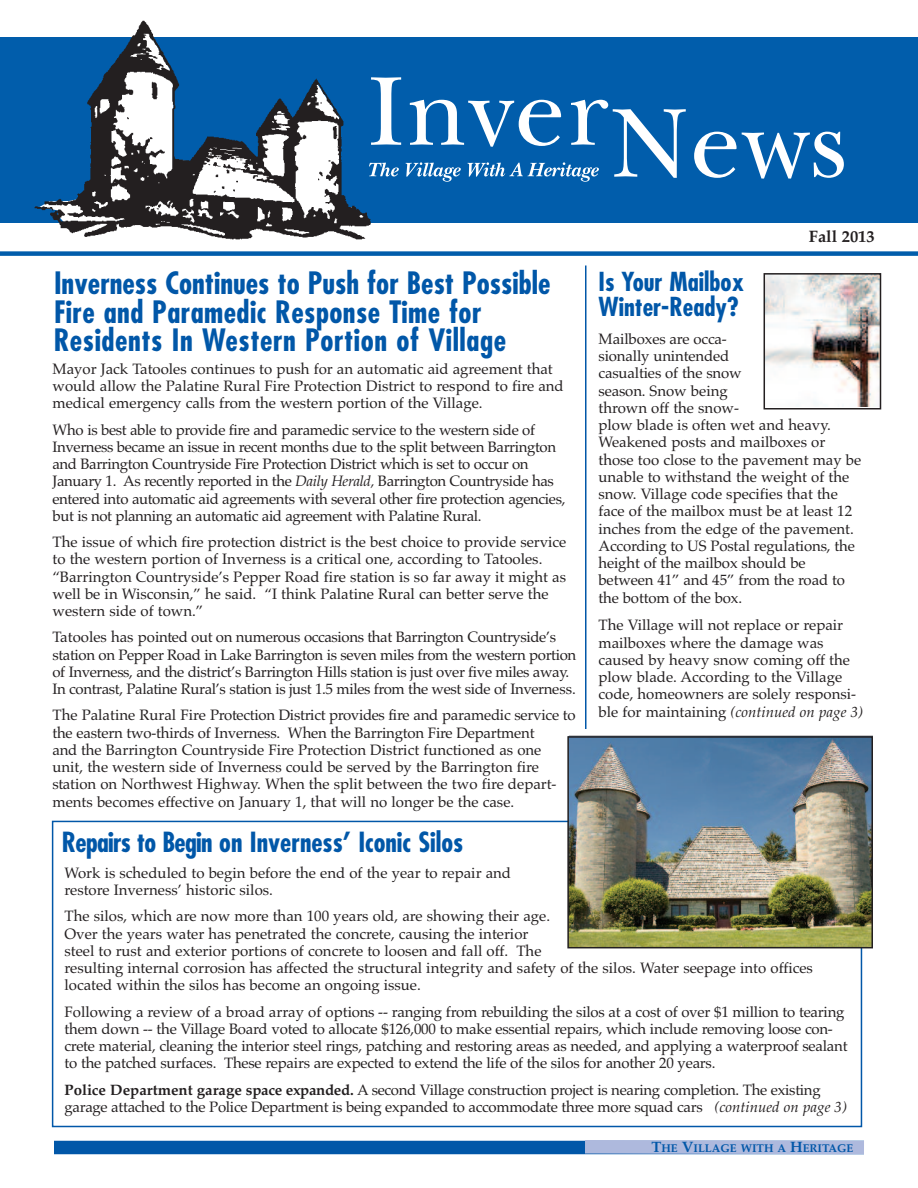
<style>
.page{position:relative;width:918px;height:1188px;background:#fff}
.page>*{position:absolute;margin:0;border:0;box-sizing:border-box;transform-origin:0 0}
.t1{font:700 condensed 30px/28.5px "Futura";letter-spacing:.015em;color:#0157a8}
.t2{font:700 condensed 27px "Futura";color:#0157a8}
.t3{font:700 condensed 25.5px/25.5px "Futura";color:#0157a8}
.t4{font:700 16.5px "Palatino";color:#231f20}
.t5{font:15px/17.2px "Palatino";letter-spacing:-.01em;color:#231f20}
.t6{font:700 11.25px "Palatino";color:#0157a8}
.s1{font-style:italic}
.s2{font-weight:700}
.s3{font-size:15px}
</style>
<div class="page">
<div style="left:54px;top:1141px;width:810px;height:13px;background:#0157a8"></div>
<svg style="left:571px;top:1140px;width:293px;height:15px;background:#a6b6db"></svg>
<hr style="left:585px;top:266px;width:1px;height:463px;background:#0157a8">
<div style="left:0;top:37px;width:918px;height:185px;background:#015dab"></div>
<div style="left:0;top:251px;width:918px;height:5px;background:#015dab"></div>
<svg style="left:694px;top:132px;width:150px;height:47px"></svg>
<svg style="left:384px;top:77px;width:302px;height:105px"></svg>
<img style="left:29px;top:20px;width:355px;height:220px">
<div style="left:52px;top:821px;width:810px;height:306px;border:2px solid #0157a8"></div>
<img style="left:570px;top:739px;width:300px;height:206px">
<div style="left:567px;top:736px;width:306px;height:212px;border:2px solid #231f20"></div>
<img style="left:767px;top:276px;width:111px;height:131px">
<div style="left:764px;top:273px;width:117px;height:137px;border:2px solid #231f20"></div>
<h1 class="t1" style="left:54px;top:272px;width:498px">Inverness Continues to Push for Best Possible<br>Fire and Paramedic Response Time for<br>Residents In Western Portion of Village</h1>
<p class="t5" style="left:52px;top:360px;width:513px">Mayor Jack Tatooles continues to push for an automatic aid agreement that would allow the Palatine Rural Fire Protection District to respond to fire and medical emergency calls from the western portion of the Village.</p>
<p class="t5" style="left:52px;top:421px;width:514px">Who is best able to provide fire and paramedic service to the western side of Inverness became an issue in recent months due to the split between Barrington and Barrington Countryside Fire Protection District which is set to occur on January 1. As recently reported in the <span class="s1">Daily Herald,</span> Barrington Countryside has entered into automatic aid agreements with several other fire protection agencies, but is not planning an automatic aid agreement with Palatine Rural.</p>
<p class="t5" style="left:52px;top:533px;width:516px">The issue of which fire protection district is the best choice to provide service to the western portion of Inverness is a critical one, according to Tatooles. “Barrington Countryside’s Pepper Road fire station is so far away it might as well be in Wisconsin,” he said. “I think Palatine Rural can better serve the western side of town.”</p>
<p class="t5" style="left:52px;top:629px;width:525px">Tatooles has pointed out on numerous occasions that Barrington Countryside’s station on Pepper Road in Lake Barrington is seven miles from the western portion of Inverness, and the district’s Barrington Hills station is just over five miles away.<br>In contrast, Palatine Rural’s station is just 1.5 miles from the west side of Inverness.</p>
<p class="t5" style="left:52px;top:707px;width:525px">The Palatine Rural Fire Protection District provides fire and paramedic service to the eastern two-thirds of Inverness. When the Barrington Fire Department<br>and the Barrington Countryside Fire Protection District functioned as one unit, the western side of Inverness could be served by the Barrington fire station on Northwest Highway. When the split between the two fire depart&shy;ments becomes effective on January 1, that will no longer be the case.</p>
<p class="t4" style="left:809px;top:227px;width:67px">Fall 2013</p>
<h3 class="t3" style="left:598px;top:271px;width:147px">Is Your Mailbox<br>Winter-Ready?</h3>
<p class="t5" style="left:598px;top:330px;width:264px">Mailboxes are occa-<br>sionally unintended<br>casualties of the snow<br>season. Snow being<br>thrown off the snow-<br>plow blade is often wet and heavy.<br>Weakened posts and mailboxes or those too close to the pavement may be unable to withstand the weight of the snow. Village code specifies that the face of the mailbox must be at least 12 inches from the edge of the pavement.<br>According to US Postal regulations, the height of the mailbox should be between 41” and 45” from the road to the bottom of the box.</p>
<p class="t5" style="left:599px;top:616px;width:266px">The Village will not replace or repair mailboxes where the damage was caused by heavy snow coming off the plow blade. According to the Village code, homeowners are solely responsi&shy;ble for maintaining <span class="s1">(continued on page 3)</span></p>
<h2 class="t2" style="left:62px;top:830px;width:403px">Repairs to Begin on Inverness’ Iconic Silos</h2>
<p class="t5" style="left:64px;top:864px;width:448px">Work is scheduled to begin before the end of the year to repair and restore Inverness’ historic silos.</p>
<p class="t5" style="left:64px;top:908px;width:750px">The silos, which are now more than 100 years old, are showing their age.<br>Over the years water has penetrated the concrete, causing the interior<br>steel to rust and exterior portions of concrete to loosen and fall off. The<br>resulting internal corrosion has affected the structural integrity and safety of the silos. Water seepage into offices located within the silos has become an ongoing issue.</p>
<p class="t5" style="left:65px;top:1003px;width:785px">Following a review of a broad array of options -- ranging from rebuilding the silos at a cost of over $1 million to tearing them down -- the Village Board voted to allocate $126,000 to make essential repairs, which include removing loose con&shy;crete material, cleaning the interior steel rings, patching and restoring areas as needed, and applying a waterproof sealant to the patched surfaces. These repairs are expected to extend the life of the silos for another 20 years.</p>
<p class="t5" style="left:64px;top:1081px;width:784px"><span class="s2">Police Department garage space expanded.</span> A second Village construction project is nearing completion. The existing garage attached to the Police Department is being expanded to accommodate three more squad cars <span class="s1">(continued on page 3)</span></p>
<p class="t6" style="left:652px;top:1141px;width:203px"><span class="s3">T</span>HE <span class="s3">V</span>ILLAGE WITH A <span class="s3">H</span>ERITAGE</p>
</div>
